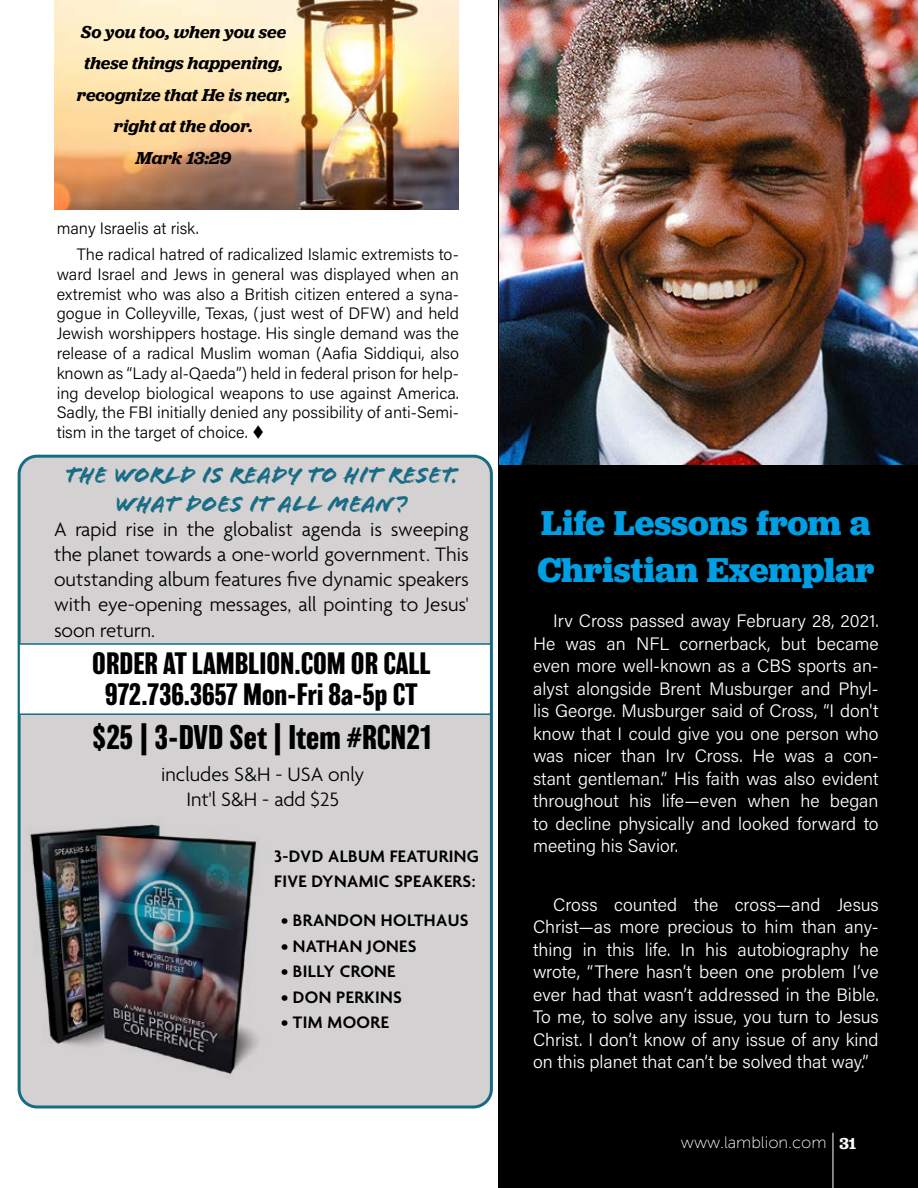
<style>
.page{position:relative;width:918px;height:1188px;background:#fff}
.page>*{position:absolute;margin:0;border:0;box-sizing:border-box;transform-origin:0 0}
.t1{font:700 36px/46.5px "Jubilat";color:#009fe3}
.t2{font:700 31.5px "Balboa";color:#000}
.t3{font:700 28.5px/31.5px "Balboa";color:#000;text-align:center}
.t4{font:24px/28.8px "Flood Std";color:#186c85;text-align:center}
.t5{font:300 21px/25.2px "Agenda";color:#000;text-align:justify}
.t6{font:300 18px/22.5px "Acumin Pro";color:#fff;text-align:justify}
.t7{font:600 18px/25.5px "Agenda";letter-spacing:.02em;color:#000}
.t8{font:italic 600 18px/31.5px "Jubilat";color:#000;text-align:center}
.t9{font:300 16.5px/19.8px "Acumin Pro";color:#000}
.t10{font:16.5px "Museo Sans 100";color:#fff}
.s1{font-family:"Jubilat";font-weight:600}
</style>
<div class="page">
<div style="left:499px;top:0;width:419px;height:1188px;background:#000"></div>
<hr style="left:833px;top:1133px;width:1px;height:55px;background:#fff">
<img style="left:500px;top:0;width:418px;height:464px">
<div style="left:19px;top:456px;width:472px;height:651px;background:#d4d1d2;border-radius:18px"></div>
<div style="left:18px;top:455px;width:475px;height:654px;border:3px solid #176c85;border-radius:18px"></div>
<img style="left:17px;top:811px;width:241px;height:275px">
<div style="left:18px;top:643px;width:473px;height:72px;background:#fff;border:2px solid #176c85"></div>
<img style="left:54px;top:0;width:405px;height:210px">
<p class="t8" style="left:77px;top:15px;width:215px">So you too, when you see these things happening, recognize that He is near, right at the door.<br>Mark 13:29</p>
<p class="t9" style="left:77px;top:214px;width:384px;line-height:26.5px;text-indent:-20px">many Israelis at risk.<br>The radical hatred of radicalized Islamic extremists to-</p>
<p class="t9" style="left:57px;top:264px;width:404px;text-align:justify">ward Israel and Jews in general was displayed when an extremist who was also a British citizen entered a syna&shy;gogue in Colleyville, Texas, (just west of DFW) and held Jewish worshippers hostage. His single demand was the release of a radical Muslim woman (Aafia Siddiqui, also known as “Lady al-Qaeda”) held in federal prison for help&shy;ing develop biological weapons to use against America.<br>Sadly, the FBI initially denied any possibility of anti-Semi&shy;tism in the target of choice. ▼</p>
<h3 class="t4" style="left:65px;top:461px;width:394px">THE WORLD IS READY TO HIT RESET.<br>WHAT DOES IT ALL MEAN?</h3>
<p class="t5" style="left:54px;top:518px;width:416px">A rapid rise in the globalist agenda is sweeping the planet towards a one-world government. This outstanding album features five dynamic speakers with eye-opening messages, all pointing to Jesus' soon return.</p>
<h3 class="t3" style="left:92px;top:648px;width:340px">ORDER AT LAMBLION.COM OR CALL<br>972.736.3657 Mon-Fri 8a-5p CT</h3>
<h2 class="t2" style="left:93px;top:719px;width:342px">$25 | 3-DVD Set | Item #RCN21</h2>
<p class="t5" style="left:161px;top:763px;width:205px;text-align:center">includes S&amp;H - USA only<br>Int'l S&amp;H - add $25</p>
<p class="t7" style="left:274px;top:845px;width:206px">3-DVD ALBUM FEATURING<br>FIVE DYNAMIC SPEAKERS:</p>
<p class="t7" style="left:281px;top:909px;width:189px">• BRANDON HOLTHAUS</p>
<p class="t7" style="left:281px;top:935px;width:137px">• NATHAN JONES</p>
<p class="t7" style="left:281px;top:960px;width:116px">• BILLY CRONE</p>
<p class="t7" style="left:281px;top:986px;width:122px">• DON PERKINS</p>
<p class="t7" style="left:281px;top:1011px;width:109px">• TIM MOORE</p>
<h1 class="t1" style="left:537px;top:500px;width:338px">Life Lessons from a<br>Christian Exemplar</h1>
<p class="t6" style="left:533px;top:609px;width:347px;text-indent:20px">Irv Cross passed away February 28, 2021.<br>He was an NFL cornerback, but became even more well-known as a CBS sports an&shy;alyst alongside Brent Musburger and Phyl&shy;lis George. Musburger said of Cross, “I don't know that I could give you one person who was nicer than Irv Cross. He was a con&shy;stant gentleman.” His faith was also evident throughout his life—even when he began to decline physically and looked forward to meeting his Savior.</p>
<p class="t6" style="left:533px;top:893px;width:347px;text-indent:20px">Cross counted the cross—and Jesus Christ—as more precious to him than any&shy;thing in this life. In his autobiography he wrote, “There hasn’t been one problem I’ve ever had that wasn’t addressed in the Bible.<br>To me, to solve any issue, you turn to Jesus Christ. I don’t know of any issue of any kind on this planet that can’t be solved that way.”</p>
<p class="t10" style="left:681px;top:1134px;width:177px">www.lamblion.com <span class="s1">31</span></p>
</div>
